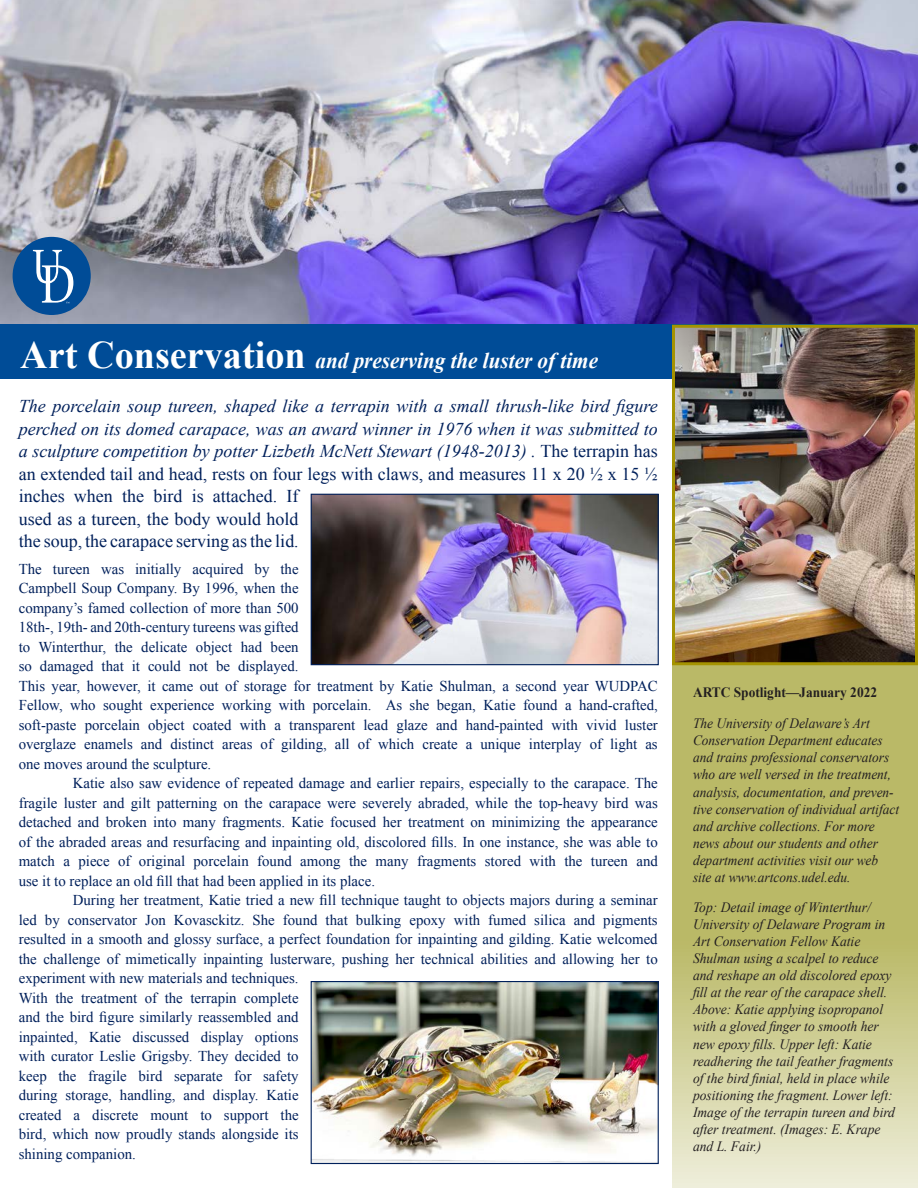
<style>
.page{position:relative;width:918px;height:1188px;background:#fff}
.page>*{position:absolute;margin:0;border:0;box-sizing:border-box;transform-origin:0 0}
.t1{font:italic 700 22.5px "Times New Roman";color:#fff;scale:.94 1}
.t2{font:italic 18px "Times New Roman";color:#00205b}
.t3{font:18px/22.5px "Times New Roman";color:#00205b}
.t4{font:15px/19.5px "Times New Roman";color:#00205b}
.t5{font:italic 14.25px/17.1px "Times New Roman";color:#231f20;scale:.95 1}
.t6{font:italic 14.25px/17.1px "Times New Roman";color:#231f20;scale:.94 1}
.t7{font:700 14.25px "Times New Roman";color:#231f20;scale:.94 1}
.s1{font-style:normal;font-size:39px}
.s2{font-style:normal}
</style>
<div class="page">
<svg style="left:672px;top:665px;width:246px;height:523px;background:#c6c582"></svg>
<img style="left:0;top:0;width:918px;height:349px">
<div style="left:1px;top:324px;width:917px;height:54px;background:#004c97"></div>
<img style="left:676px;top:329px;width:238px;height:332px">
<div style="left:672px;top:325px;width:246px;height:340px;border:3px solid #a59301"></div>
<div style="left:13px;top:237px;width:78px;height:78px;background:#004c97;border-radius:50%"></div>
<svg style="left:33px;top:250px;width:40px;height:53px"></svg>
<img style="left:313px;top:496px;width:344px;height:167px">
<div style="left:311px;top:494px;width:348px;height:171px;border:1px solid #00205b"></div>
<img style="left:313px;top:983px;width:344px;height:179px">
<div style="left:311px;top:981px;width:348px;height:183px;border:1px solid #00205b"></div>
<p class="t1" style="left:20px;top:345px;width:616px"><span class="s1">Art Conservation</span> and preserving the luster of time</p>
<p class="t2" style="left:19px;top:394px;width:641px">The porcelain soup tureen, shaped like a terrapin with a small thrush-like bird figure</p>
<p class="t2" style="left:19px;top:416px;width:641px">perched on its domed carapace, was an award winner in 1976 when it was submitted to</p>
<p class="t2" style="left:19px;top:439px;width:641px">a sculpture competition by potter Lizbeth McNett Stewart (1948-2013) . <span class="s2">The terrapin has</span></p>
<p class="t3" style="left:19px;top:462px;width:641px">an extended tail and head, rests on four legs with claws, and measures 11 x 20 ½ x 15 ½</p>
<p class="t3" style="left:19px;top:485px;width:281px">inches when the bird is attached. If</p>
<p class="t3" style="left:19px;top:507px;width:281px">used as a tureen, the body would hold the soup, the carapace serving as the lid.</p>
<p class="t4" style="left:19px;top:559px;width:281px">The tureen was initially acquired by the<br>Campbell Soup Company. By 1996, when the</p>
<p class="t4" style="left:19px;top:598px;width:281px">company’s famed collection of more than 500</p>
<p class="t4" style="left:19px;top:617px;width:281px">18th-, 19th- and 20th-century tureens was gifted</p>
<p class="t4" style="left:19px;top:637px;width:281px">to Winterthur, the delicate object had been</p>
<p class="t4" style="left:19px;top:656px;width:281px">so damaged that it could not be displayed.</p>
<p class="t4" style="left:19px;top:676px;width:641px">This year, however, it came out of storage for treatment by Katie Shulman, a second year WUDPAC</p>
<p class="t4" style="left:19px;top:695px;width:641px">Fellow, who sought experience working with porcelain. As she began, Katie found a hand-crafted,</p>
<p class="t4" style="left:19px;top:715px;width:641px">soft-paste porcelain object coated with a transparent lead glaze and hand-painted with vivid luster</p>
<p class="t4" style="left:19px;top:734px;width:641px">overglaze enamels and distinct areas of gilding, all of which create a unique interplay of light as</p>
<p class="t4" style="left:19px;top:754px;width:194px">one moves around the sculpture.</p>
<p class="t4" style="left:73px;top:773px;width:587px">Katie also saw evidence of repeated damage and earlier repairs, especially to the carapace. The</p>
<p class="t4" style="left:19px;top:793px;width:641px">fragile luster and gilt patterning on the carapace were severely abraded, while the top-heavy bird was</p>
<p class="t4" style="left:19px;top:812px;width:641px">detached and broken into many fragments. Katie focused her treatment on minimizing the appearance</p>
<p class="t4" style="left:19px;top:832px;width:641px">of the abraded areas and resurfacing and inpainting old, discolored fills. In one instance, she was able to</p>
<p class="t4" style="left:19px;top:851px;width:641px">match a piece of original porcelain found among the many fragments stored with the tureen and</p>
<p class="t4" style="left:19px;top:871px;width:358px">use it to replace an old fill that had been applied in its place.</p>
<p class="t4" style="left:73px;top:890px;width:587px">During her treatment, Katie tried a new fill technique taught to objects majors during a seminar</p>
<p class="t4" style="left:19px;top:910px;width:640px">led by conservator Jon Kovasckitz. She found that bulking epoxy with fumed silica and pigments</p>
<p class="t4" style="left:19px;top:929px;width:640px">resulted in a smooth and glossy surface, a perfect foundation for inpainting and gilding. Katie welcomed</p>
<p class="t4" style="left:19px;top:949px;width:641px">the challenge of mimetically inpainting lusterware, pushing her technical abilities and allowing her to</p>
<p class="t4" style="left:19px;top:968px;width:281px">experiment with new materials and techniques.<br>With the treatment of the terrapin complete</p>
<p class="t4" style="left:19px;top:1007px;width:281px">and the bird figure similarly reassembled and</p>
<p class="t4" style="left:19px;top:1027px;width:281px">inpainted, Katie discussed display options</p>
<p class="t4" style="left:19px;top:1046px;width:281px">with curator Leslie Grigsby. They decided to</p>
<p class="t4" style="left:19px;top:1066px;width:281px">keep the fragile bird separate for safety</p>
<p class="t4" style="left:19px;top:1085px;width:281px">during storage, handling, and display. Katie</p>
<p class="t4" style="left:19px;top:1105px;width:281px">created a discrete mount to support the</p>
<p class="t4" style="left:19px;top:1124px;width:281px">bird, which now proudly stands alongside its</p>
<p class="t4" style="left:19px;top:1144px;width:119px">shining companion.</p>
<p class="t7" style="left:693px;top:682px;width:197px">ARTC Spotlight—January 2022</p>
<p class="t6" style="left:693px;top:715px;width:190px">The University of Delaware’s Art</p>
<p class="t6" style="left:693px;top:732px;width:221px">Conservation Department educates and trains professional conservators who are well versed in the treatment, analysis, documentation, and preven&shy;tive conservation of individual artifact and archive collections. For more news about our students and other department activities visit our web</p>
<p class="t6" style="left:693px;top:868px;width:169px">site at www.artcons.udel.edu.</p>
<p class="t5" style="left:693px;top:898px;width:189px">Top: Detail image of Winterthur/</p>
<p class="t5" style="left:693px;top:915px;width:204px">University of Delaware Program in<br>Art Conservation Fellow Katie</p>
<p class="t5" style="left:693px;top:949px;width:214px">Shulman using a scalpel to reduce and reshape an old discolored epoxy fill at the rear of the carapace shell.<br>Above: Katie applying isopropanol with a gloved finger to smooth her new epoxy fills. Upper left: Katie readhering the tail feather fragments of the bird finial, held in place while positioning the fragment. Lower left:<br>Image of the terrapin tureen and bird after treatment. (Images: E. Krape</p>
<p class="t5" style="left:693px;top:1137px;width:74px">and L. Fair.)</p>
</div>
